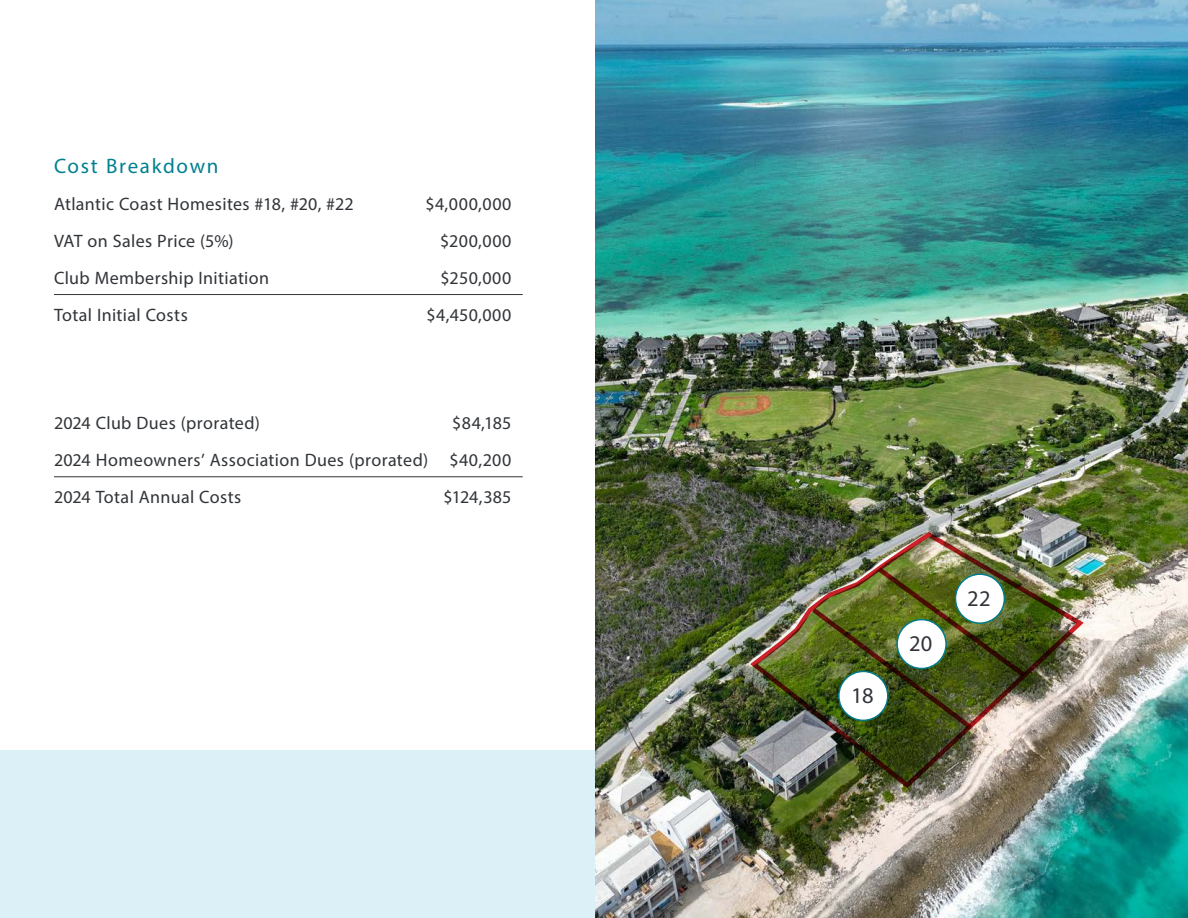
<style>
.page{position:relative;width:1188px;height:918px;background:#fff}
.page>*{position:absolute;margin:0;border:0;box-sizing:border-box;transform-origin:0 0}
.Lot_Number{font:22.5px "Myriad Pro";color:#313438}
.Sales_Subs{font:21px "Myriad Pro";letter-spacing:.08em;color:#00818f}
.Financial_Details_Underline{font:18px "Myriad Pro";letter-spacing:.02em;color:#313438}
.Financial_Details{font:18px "Myriad Pro";letter-spacing:.02em;color:#313438}
.Financial_Details_Total{font:18px "Myriad Pro";letter-spacing:.02em;color:#313438}
.Financial_Details_Space_B4{font:18px "Myriad Pro";letter-spacing:.02em;color:#313438}
</style>
<div class="page">
<div style="left:0;top:751px;width:1188px;height:167px;background:#dbf1f7"></div>
<img style="left:595px;top:0;width:593px;height:918px">
<hr style="left:54px;top:294px;width:469px;height:1px;background:#313438">
<hr style="left:54px;top:476px;width:469px;height:1px;background:#313438">
<img style="left:749px;top:530px;width:336px;height:260px">
<img style="left:811px;top:566px;width:216px;height:164px">
<p class="Sales_Subs" style="left:54px;top:153px;width:166px">Cost Breakdown</p>
<p class="Financial_Details" style="left:54px;top:193px;width:301px">Atlantic Coast Homesites #18, #20, #22</p>
<p class="Financial_Details" style="left:425px;top:193px;width:88px">$4,000,000</p>
<p class="Financial_Details" style="left:54px;top:230px;width:181px">VAT on Sales Price (5%)</p>
<p class="Financial_Details" style="left:440px;top:230px;width:73px">$200,000</p>
<p class="Financial_Details_Underline" style="left:54px;top:267px;width:217px">Club Membership Initiation</p>
<p class="Financial_Details_Underline" style="left:441px;top:267px;width:72px">$250,000</p>
<p class="Financial_Details_Total" style="left:54px;top:304px;width:135px">Total Initial Costs</p>
<p class="Financial_Details_Total" style="left:427px;top:304px;width:86px">$4,450,000</p>
<p class="Financial_Details_Space_B4" style="left:54px;top:412px;width:208px">2024 Club Dues (prorated)</p>
<p class="Financial_Details_Space_B4" style="left:452px;top:412px;width:61px">$84,185</p>
<p class="Financial_Details_Underline" style="left:54px;top:449px;width:459px">2024 Homeowners’ Association Dues (prorated) $40,200</p>
<p class="Financial_Details_Total" style="left:54px;top:486px;width:189px">2024 Total Annual Costs</p>
<p class="Financial_Details_Total" style="left:443px;top:486px;width:70px">$124,385</p>
<p class="Lot_Number" style="left:851px;top:681px;width:24px">18</p>
<p class="Lot_Number" style="left:909px;top:630px;width:25px">20</p>
<p class="Lot_Number" style="left:967px;top:584px;width:25px">22</p>
</div>
